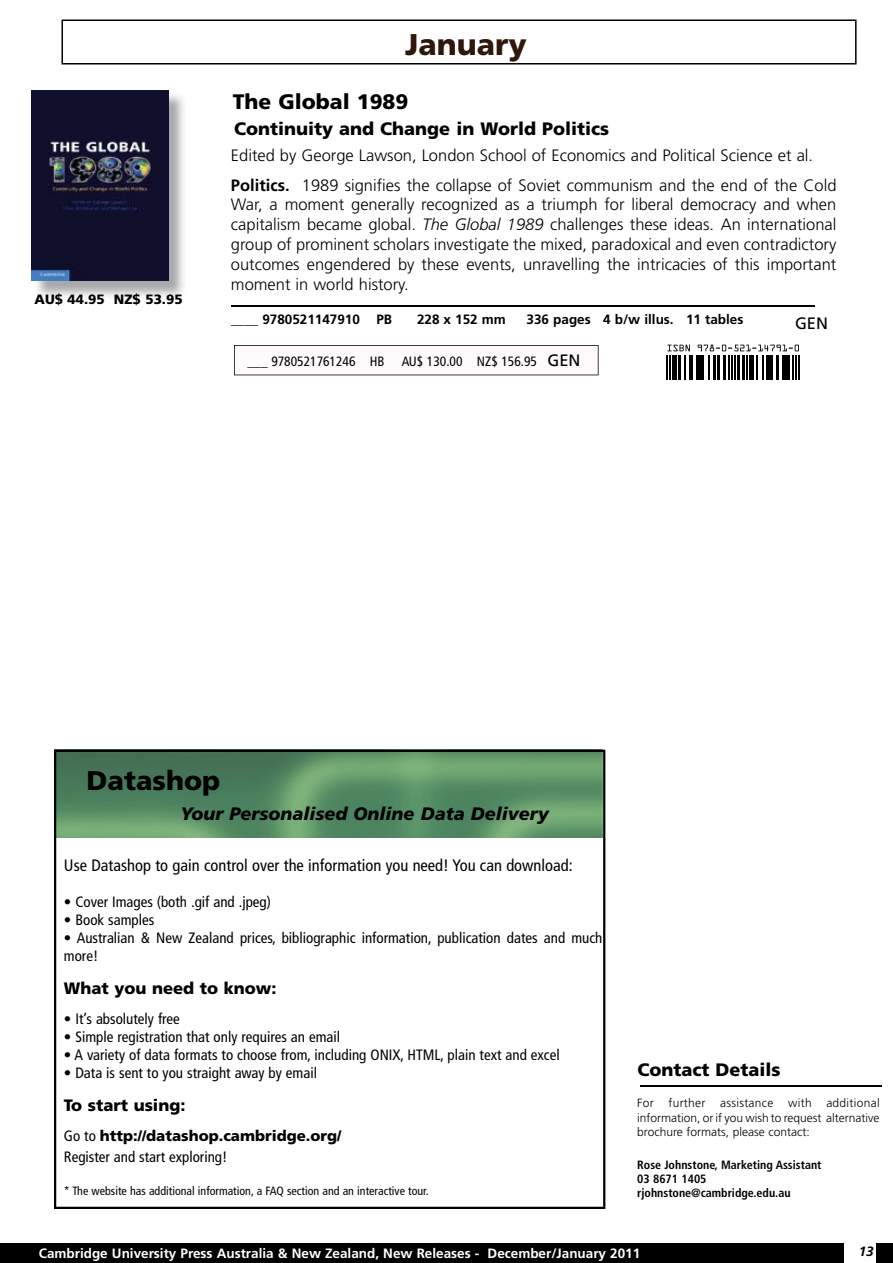
<style>
.page{position:relative;width:893px;height:1263px;background:#fff}
.page>*{position:absolute;margin:0;border:0;box-sizing:border-box;transform-origin:0 0}
.t1{font:900 30px "Frutiger LT Std";color:#30160b}
.t2{font:900 27px "Frutiger LT Std";color:#000}
.t3{font:900 21px "Frutiger LT Std";color:#000}
.t4{font:900 18px "Frutiger LT Std";color:#000}
.t5{font:italic 900 18px "Frutiger LT Std";color:#000}
.t6{font:300 16.5px/19.8px "Frutiger LT Std";color:#000;text-align:justify}
.t7{font:condensed 16.5px "Frutiger LT Std";color:#000}
.t8{font:900 16.5px "Frutiger LT Std";color:#000}
.t9{font:16.5px "Frutiger LT Std";color:#000}
.t10{font:condensed 15px/18px "Frutiger LT Std";color:#000}
.t11{font:700 13.5px "Frutiger";color:#fff}
.t12{font:700 13.5px "Frutiger LT Std";color:#000}
.t13{font:condensed 13.5px "Frutiger LT Std";color:#000}
.t14{font:900 13.5px "Frutiger LT Std";color:#000}
.t15{font:italic 700 13.5px "Frutiger";color:#000}
.t16{font:300 12px/14.4px "Frutiger LT Std";color:#000;text-align:justify}
.t17{font:700 condensed 12px/14.4px "Frutiger LT Std";color:#000}
.t18{font:condensed 12px "Frutiger LT Std";color:#000}
.s1{font-weight:700}
.s2{font-style:italic}
.s3{font-weight:900;font-stretch:normal}
</style>
<div class="page">
<div style="left:0;top:1243px;width:893px;height:20px;background:#000"></div>
<div style="left:844px;top:1239px;width:31px;height:24px;background:#fff"></div>
<hr style="left:231px;top:305px;width:584px;height:1px;background:#000">
<img style="left:36px;top:92px;width:148px;height:205px">
<img style="left:31px;top:90px;width:137px;height:191px">
<hr style="left:666px;top:355px;width:2px;height:24px;background:#000">
<svg style="left:667px;top:345px;width:132px;height:34px"></svg>
<hr style="left:798px;top:355px;width:2px;height:24px;background:#000">
<hr style="left:640px;top:1085px;width:242px;height:1px;background:#000">
<svg style="left:54px;top:750px;width:551px;height:459px"></svg>
<svg style="left:62px;top:19px;width:794px;height:45px"></svg>
<svg style="left:234px;top:345px;width:364px;height:30px"></svg>
<h1 class="t1" style="left:405px;top:27px;width:123px">January</h1>
<p class="t3" style="left:233px;top:89px;width:177px">The Global 1989</p>
<p class="t4" style="left:234px;top:118px;width:377px">Continuity and Change in World Politics</p>
<p class="t14" style="left:34px;top:291px;width:150px">AU$ 44.95 NZ$ 53.95</p>
<p class="t6" style="left:231px;top:145px;width:584px">Edited by George Lawson, London School of Economics and Political Science et al.</p>
<p class="t6" style="left:231px;top:175px;width:607px"><span class="s1">Politics.</span> 1989 signifies the collapse of Soviet communism and the end of the Cold War, a moment generally recognized as a triumph for liberal democracy and when capitalism became global. <span class="s2">The Global 1989</span> challenges these ideas. An international group of prominent scholars investigate the mixed, paradoxical and even contradictory outcomes engendered by these events, unravelling the intricacies of this important moment in world history.</p>
<p class="t12" style="left:231px;top:311px;width:162px">____ 9780521147910 PB</p>
<p class="t12" style="left:417px;top:311px;width:90px">228 x 152 mm</p>
<p class="t12" style="left:527px;top:311px;width:218px">336 pages 4 b/w illus. 11 tables</p>
<p class="t13" style="left:248px;top:354px;width:139px">___ 9780521761246 HB</p>
<p class="t13" style="left:402px;top:354px;width:137px">AU$ 130.00 NZ$ 156.95</p>
<p class="t9" style="left:548px;top:351px;width:35px">GEN</p>
<p class="t9" style="left:795px;top:313px;width:34px">GEN</p>
<h2 class="t2" style="left:87px;top:764px;width:135px">Datashop</h2>
<p class="t5" style="left:180px;top:803px;width:370px">Your Personalised Online Data Delivery</p>
<p class="t7" style="left:64px;top:856px;width:510px">Use Datashop to gain control over the information you need! You can download:</p>
<p class="t10" style="left:64px;top:893px;width:209px">• Cover Images (both .gif and .jpeg)</p>
<p class="t10" style="left:64px;top:911px;width:92px">• Book samples</p>
<p class="t10" style="left:64px;top:929px;width:540px">• Australian &amp; New Zealand prices, bibliographic information, publication dates and much more!</p>
<p class="t8" style="left:64px;top:978px;width:214px">What you need to know:</p>
<p class="t10" style="left:64px;top:1010px;width:118px">• It’s absolutely free</p>
<p class="t10" style="left:64px;top:1028px;width:278px">• Simple registration that only requires an email</p>
<p class="t10" style="left:64px;top:1046px;width:497px">• A variety of data formats to choose from, including ONIX, HTML, plain text and excel</p>
<p class="t10" style="left:64px;top:1064px;width:255px">• Data is sent to you straight away by email</p>
<p class="t8" style="left:64px;top:1095px;width:123px">To start using:</p>
<p class="t10" style="left:64px;top:1126px;width:279px;line-height:21px">Go to <span class="s3">http://datashop.cambridge.org/<br></span>Register and start exploring!</p>
<p class="t18" style="left:64px;top:1183px;width:366px">* The website has additional information, a FAQ section and an interactive tour.</p>
<p class="t4" style="left:638px;top:1058px;width:145px">Contact Details</p>
<p class="t16" style="left:637px;top:1096px;width:244px">For further assistance with additional information, or if you wish to request alternative brochure formats, please contact:</p>
<p class="t17" style="left:637px;top:1157px;width:186px">Rose Johnstone, Marketing Assistant<br>03 8671 1405 rjohnstone@cambridge.edu.au</p>
<p class="t11" style="left:39px;top:1245px;width:603px">Cambridge University Press Australia &amp; New Zealand, New Releases - December/January 2011</p>
<p class="t15" style="left:859px;top:1243px;width:17px">13</p>
</div>
